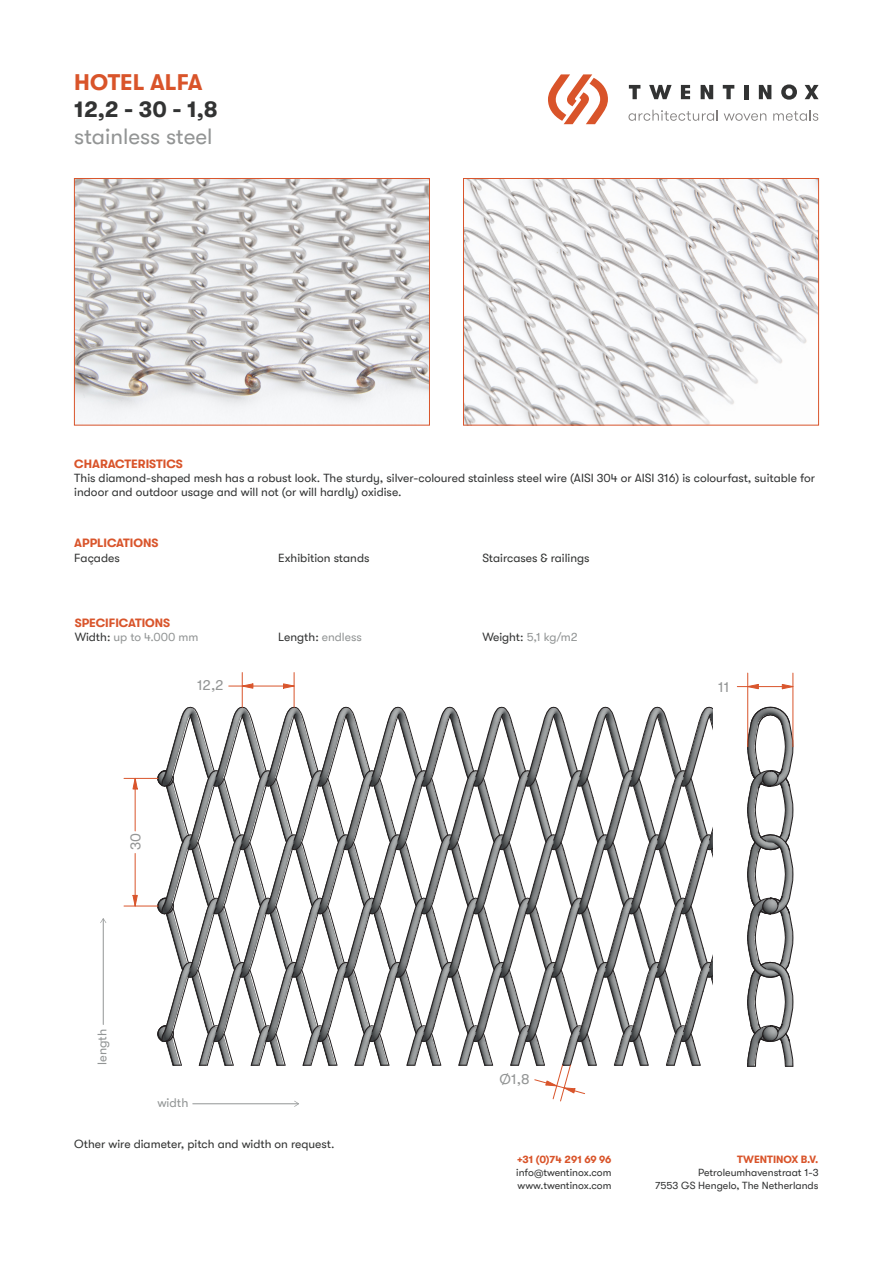
<style>
.page{position:relative;width:893px;height:1263px;background:#fff}
.page>*{position:absolute;margin:0;border:0;box-sizing:border-box;transform-origin:0 0}
.t1{font:22.5px "GT Walsheim";color:#939595}
.t2{font:700 22.5px "GT Walsheim";color:#323333}
.t3{font:700 22.5px "GT Walsheim";color:#d9542a}
.t4{font:14.55px "GT Walsheim";color:#939595}
.t5{font:12.75px "GT Walsheim";color:#929595}
.t6{font:12px/14.4px "GT Walsheim";color:#323333}
.t7{font:12px "GT Walsheim";color:#323332}
.t8{font:700 12px/14.4px "GT Walsheim";color:#d9552c}
.t9{font:12px "GT Walsheim";color:#929595}
.t10{font:700 12px "GT Walsheim";color:#d9542a}
.t11{font:10.5px/12.6px "GT Walsheim";color:#323333;text-align:right}
.t12{font:700 10.5px "GT Walsheim";color:#d9542a}
.s1{font-weight:400;color:#323332}
.s2{font-weight:400;color:#323333}
.s3{font-weight:400;color:#929595}
.s4{color:#323333}
.s5{color:#323332}
.s6{font-size:14.4px}
</style>
<div class="page">
<img style="left:76px;top:180px;width:352px;height:243px">
<img style="left:465px;top:180px;width:352px;height:243px">
<svg style="left:548px;top:74px;width:60px;height:50px"></svg>
<svg style="left:629px;top:85px;width:11px;height:14px"></svg>
<svg style="left:649px;top:85px;width:23px;height:14px"></svg>
<svg style="left:681px;top:85px;width:9px;height:14px"></svg>
<svg style="left:701px;top:85px;width:12px;height:14px"></svg>
<svg style="left:723px;top:85px;width:11px;height:14px"></svg>
<hr style="left:744px;top:85px;width:4px;height:14px;background:#323333">
<svg style="left:759px;top:85px;width:12px;height:14px"></svg>
<svg style="left:781px;top:84px;width:16px;height:16px"></svg>
<svg style="left:805px;top:85px;width:14px;height:14px"></svg>
<svg style="left:628px;top:110px;width:90px;height:11px"></svg>
<svg style="left:724px;top:113px;width:42px;height:8px"></svg>
<svg style="left:773px;top:110px;width:45px;height:11px"></svg>
<svg style="left:747px;top:707px;width:46px;height:360px"></svg>
<hr style="left:793px;top:673px;width:1px;height:74px;background:#d9552c">
<hr style="left:747px;top:673px;width:1px;height:74px;background:#d9552c">
<svg style="left:737px;top:684px;width:57px;height:5px"></svg>
<svg style="left:133px;top:777px;width:5px;height:12px"></svg>
<svg style="left:133px;top:895px;width:5px;height:11px"></svg>
<hr style="left:135px;top:789px;width:1px;height:42px;background:#d9552c">
<hr style="left:135px;top:853px;width:1px;height:42px;background:#d9552c">
<hr style="left:124px;top:778px;width:34px;height:1px;background:#d9552c">
<hr style="left:124px;top:906px;width:34px;height:1px;background:#d9552c">
<svg style="left:283px;top:683px;width:11px;height:6px"></svg>
<hr style="left:253px;top:686px;width:30px;height:1px;background:#d9552c">
<hr style="left:294px;top:672px;width:1px;height:35px;background:#d9552c">
<hr style="left:242px;top:672px;width:1px;height:35px;background:#d9552c">
<svg style="left:229px;top:683px;width:24px;height:6px"></svg>
<div style="left:463px;top:178px;width:356px;height:247px;border:1px solid #d9552c"></div>
<div style="left:74px;top:178px;width:356px;height:247px;border:1px solid #d9552c"></div>
<svg style="left:157px;top:707px;width:556px;height:400px"></svg>
<hr style="left:103px;top:919px;width:1px;height:105px;background:#929595">
<svg style="left:100px;top:918px;width:6px;height:5px"></svg>
<h1 class="t3" style="left:74px;top:70px;width:130px">HOTEL ALFA</h1>
<h1 class="t2" style="left:74px;top:97px;width:145px">12,2 - 30 - 1,8</h1>
<h1 class="t1" style="left:74px;top:124px;width:140px">stainless steel</h1>
<p class="t10" style="left:74px;top:457px;width:110px">CHARACTERISTICS</p>
<p class="t6" style="left:74px;top:471px;width:742px">This diamond-shaped mesh has a robust look. The sturdy, silver-coloured stainless steel wire (AISI 304 or AISI 316) is colourfast, suitable for indoor and outdoor usage and will not (or will hardly) oxidise.</p>
<p class="t8" style="left:74px;top:536px;width:86px">APPLICATIONS<br><span class="s1">Fa</span><span class="s2">ç</span><span class="s1">ades</span></p>
<p class="t8" style="left:75px;top:615px;width:125px">SPECIFICATIONS<br><span class="s2">Width</span><span class="s1">:</span> <span class="s3">up to 4.000 mm</span></p>
<p class="t4" style="left:197px;top:677px;width:28px">12,2</p>
<p class="t7" style="left:278px;top:551px;width:93px">Exhibition stands</p>
<p class="t7" style="left:482px;top:551px;width:109px">Staircases &amp; railings</p>
<p class="t9" style="left:278px;top:630px;width:85px"><span class="s4">Length</span><span class="s5">:</span> endless</p>
<p class="t9" style="left:482px;top:630px;width:97px"><span class="s4">Weigh</span><span class="s5">t:</span> 5,1 kg/m2</p>
<p class="t4" style="left:127px;top:850px;width:18px;rotate:-90deg">30</p>
<p class="t4" style="left:718px;top:679px;width:13px">11</p>
<p class="t5" style="left:95px;top:1065px;width:38px;rotate:-90deg">length</p>
<p class="t5" style="left:157px;top:1095px;width:33px">width</p>
<p class="t7" style="left:74px;top:1137px;width:262px">Other wire diameter, pitch and width on request.</p>
<p class="t4" style="left:499px;top:1071px;width:32px"><span class="s6">Ø</span>1,8</p>
<p class="t12" style="left:517px;top:1154px;width:96px">+31 (0)74 291 69 96</p>
<p class="t11" style="left:516px;top:1166px;width:97px;text-align:left">info@twentinox.com www.twentinox.com</p>
<p class="t12" style="left:737px;top:1154px;width:83px">TWENTINOX B.V.</p>
<p class="t11" style="left:655px;top:1166px;width:165px">Petroleumhavenstraat 1-3<br>7553 GS Hengelo, The Netherlands</p>
</div>
